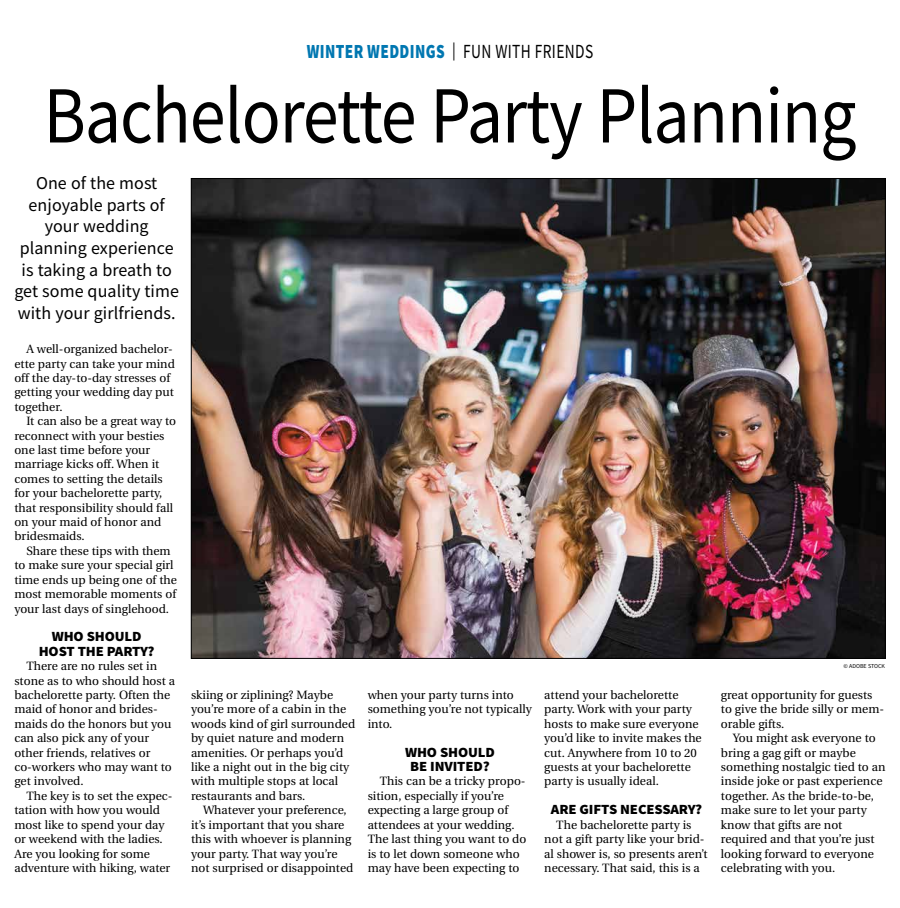
<style>
.page{position:relative;width:900px;height:908px;background:#fff}
.page>*{position:absolute;margin:0;border:0;box-sizing:border-box;transform-origin:0 0}
.t1{font:81px "Source Sans Pro";letter-spacing:-.015em;color:#000;scale:.89 1}
.t2{font:900 20px "Source Sans Pro";letter-spacing:.025em;color:#0077b1;scale:.77 1}
.t3{font:18px/21.6px "Source Sans Pro";letter-spacing:.005em;color:#000;text-align:center}
.t4{font:900 14px/14.4px "Source Sans Pro";letter-spacing:-.01em;color:#000;text-align:center;scale:1.05 1}
.t5{font:12px/14.4px "Utopia";color:#000}
.t6{font:6px "Source Sans Pro";color:#000}
.s1{font-weight:400;font-size:18px;color:#000}
.s2{font-weight:400;color:#000}
</style>
<div class="page">
<img style="left:193px;top:180px;width:691px;height:476px">
<h2 class="t2" style="left:307px;top:38px;width:374px">WINTER WEDDINGS <span class="s1">|</span> <span class="s2">FUN WITH FRIENDS</span></h2>
<h1 class="t1" style="left:44px;top:64px;width:915px">Bachelorette Party Planning</h1>
<h3 class="t3" style="left:14px;top:172px;width:166px">One of the most enjoyable parts of your wedding planning experience is taking a breath to get some quality time with your girlfriends.</h3>
<p class="t5" style="left:14px;top:342px;width:162px;text-indent:12px">A well-organized bachelor&shy;ette party can take your mind off the day-to-day stresses of getting your wedding day put together.</p>
<p class="t5" style="left:14px;top:414px;width:163px;text-indent:12px">It can also be a great way to reconnect with your besties one last time before your marriage kicks off. When it comes to setting the details for your bachelorette party, that responsibility should fall on your maid of honor and bridesmaids.</p>
<p class="t5" style="left:14px;top:543px;width:164px;text-indent:12px">Share these tips with them to make sure your special girl time ends up being one of the most memorable moments of your last days of singlehood.</p>
<p class="t4" style="left:39px;top:629px;width:112px">WHO SHOULD<br>HOST THE PARTY?</p>
<p class="t5" style="left:14px;top:659px;width:162px;text-indent:12px">There are no rules set in stone as to who should host a bachelorette party. Often the maid of honor and brides&shy;maids do the honors but you can also pick any of your other friends, relatives or co-workers who may want to get involved.</p>
<p class="t5" style="left:14px;top:788px;width:160px;text-indent:12px">The key is to set the expec&shy;tation with how you would most like to spend your day or weekend with the ladies.<br>Are you looking for some adventure with hiking, water</p>
<p class="t5" style="left:191px;top:687px;width:166px">skiing or ziplining? Maybe you’re more of a cabin in the woods kind of girl surrounded by quiet nature and modern amenities. Or perhaps you’d like a night out in the big city with multiple stops at local restaurants and bars.</p>
<p class="t5" style="left:191px;top:803px;width:164px;text-indent:12px">Whatever your preference, it’s important that you share this with whoever is planning your party. That way you’re not surprised or disappointed</p>
<p class="t5" style="left:368px;top:687px;width:166px">when your party turns into something you’re not typically into.</p>
<p class="t4" style="left:405px;top:744px;width:87px">WHO SHOULD<br>BE INVITED?</p>
<p class="t5" style="left:368px;top:774px;width:160px;text-indent:12px">This can be a tricky propo&shy;sition, especially if you’re expecting a large group of attendees at your wedding.<br>The last thing you want to do is to let down someone who may have been expecting to</p>
<p class="t5" style="left:544px;top:687px;width:159px">attend your bachelorette party. Work with your party hosts to make sure everyone you’d like to invite makes the cut. Anywhere from 10 to 20 guests at your bachelorette party is usually ideal.</p>
<p class="t4" style="left:551px;top:802px;width:146px">ARE GIFTS NECESSARY?</p>
<p class="t5" style="left:544px;top:817px;width:165px;text-indent:12px">The bachelorette party is not a gift party like your brid&shy;al shower is, so presents aren’t necessary. That said, this is a</p>
<p class="t6" style="left:844px;top:662px;width:43px">© ADOBE STOCK</p>
<p class="t5" style="left:721px;top:687px;width:165px">great opportunity for guests to give the bride silly or mem&shy;orable gifts.</p>
<p class="t5" style="left:721px;top:731px;width:166px;text-indent:12px">You might ask everyone to bring a gag gift or maybe something nostalgic tied to an inside joke or past experience together. As the bride-to-be, make sure to let your party know that gifts are not required and that you’re just looking forward to everyone celebrating with you.</p>
</div>
